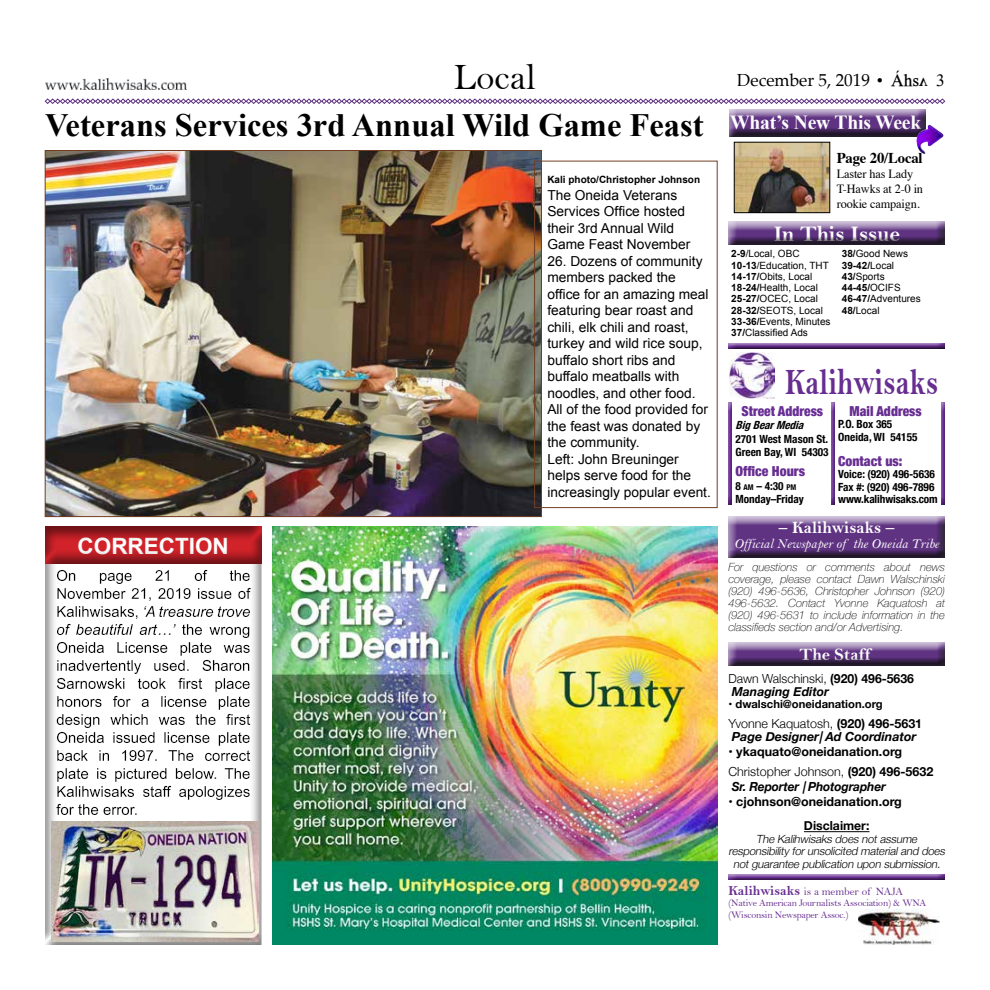
<style>
.page{position:relative;width:990px;height:990px;background:#fff}
.page>*{position:absolute;margin:0;border:0;box-sizing:border-box;transform-origin:0 0}
.t1{font:37.5px "Bell MT Bold";color:#672d91;scale:.78 1}
.t2{font:37.5px "Bell";color:#000}
.t3{font:700 32.5px "Times New Roman";color:#000}
.t4{font:22.5px "Bell MT Bold";color:#fff}
.t5{font:700 22.5px "Arial";color:#fff}
.t6{font:700 20px "Times New Roman";letter-spacing:-.01em;color:#fff}
.t7{font:17.5px "Bell MT Bold";color:#fff}
.t8{font:17.5px "Palatino";color:#000}
.t9{font:700 15px "Times";letter-spacing:-.01em;color:#000}
.t10{font:13.75px/16.5px "Arial";color:#000}
.t11{font:13.75px "Bell MT Italic";color:#fff}
.t12{font:900 condensed 13.75px "Helvetica Neue";color:#672d91}
.t13{font:900 condensed 13.75px "Helvetica Neue";color:#682e95}
.t14{font:900 condensed 13.75px "Helvetica Neue";color:#682e92}
.t15{font:700 12.5px/20px "Helvetica Neue";color:#000}
.t16{font:italic 700 12.5px/12.5px "Helvetica Neue";letter-spacing:-.005em;color:#000}
.t17{font:300 12.5px/12.5px "Helvetica Neue";color:#000}
.t18{font:12.5px/15px "Times";letter-spacing:-.01em;color:#000}
.t19{font:italic 700 12.5px "Helvetica Neue";letter-spacing:-.005em;color:#000;scale:.96 1}
.t20{font:italic 100 11.25px/12px "Helvetica Neue";color:#000;text-align:justify}
.t21{font:700 condensed 11.25px/12.5px "Helvetica Neue";color:#000}
.t22{font:italic 300 11.25px/12.5px "Helvetica Neue";color:#000;text-align:center}
.t23{font:700 11.25px "Helvetica Neue";color:#000}
.t24{font:11.25px "Bell";color:#672d91}
.t25{font:italic 700 condensed 11.25px "Helvetica Neue";color:#000}
.t26{font:10px/11.2px "Arial";color:#000}
.t27{font:10px/11.2px "Bell";letter-spacing:-.02em;color:#672d91}
.t28{font:700 10px "Arial";color:#000}
.s1{font-family:"Oneida"}
.s2{font-weight:700}
.s3{font-size:7.88px}
.s4{font-weight:700;font-style:italic}
.s5{font-weight:300;font-style:normal}
.s6{font-style:normal}
.s7{font-weight:300}
.s8{font-family:"Bell MT Bold";font-size:13.75px}
</style>
<div class="page">
<hr style="left:804px;top:831px;width:65px;height:1px;background:#000">
<div style="left:727px;top:874px;width:219px;height:7px;background:#000;opacity:.75"></div>
<img style="left:858px;top:910px;width:82px;height:35px">
<img style="left:45px;top:79px;width:142px;height:11px">
<img style="left:275px;top:761px;width:442px;height:184px">
<img style="left:45px;top:98px;width:900px;height:663px">
<div style="left:43px;top:529px;width:232px;height:416px;background:#000;opacity:.5"></div>
<div style="left:43px;top:526px;width:231px;height:39px;background:#000;opacity:.5"></div>
<img style="left:47px;top:152px;width:493px;height:363px">
<div style="left:534px;top:161px;width:183px;height:347px;border:1px solid #713e24"></div>
<img style="left:51px;top:822px;width:208px;height:119px">
<h1 class="t2" style="left:454px;top:55px;width:84px">Local</h1>
<p class="t8" style="left:737px;top:66px;width:209px">December 5, 2019 <span class="s1">• Áhs&lt; 3</span></p>
<h3 class="t6" style="left:730px;top:109px;width:193px">What’s New This Week</h3>
<p class="t9" style="left:837px;top:143px;width:88px">Page 20/Local</p>
<p class="t18" style="left:837px;top:165px;width:88px">Laster has Lady<br>T-Hawks at 2-0 in rookie campaign.</p>
<h2 class="t3" style="left:45px;top:102px;width:660px">Veterans Services 3rd Annual Wild Game Feast</h2>
<p class="t28" style="left:547px;top:173px;width:154px">Kali photo/Christopher Johnson</p>
<p class="t10" style="left:547px;top:187px;width:144px">The Oneida Veterans<br>Services Office hosted their 3rd Annual Wild<br>Game Feast November</p>
<p class="t10" style="left:547px;top:253px;width:165px">26. Dozens of community members packed the office for an amazing meal featuring bear roast and chili, elk chili and roast, turkey and wild rice soup, buffalo short ribs and buffalo meatballs with noodles, and other food.<br>All of the food provided for the feast was donated by the community.<br>Left: John Breuninger helps serve food for the increasingly popular event.</p>
<h3 class="t4" style="left:774px;top:220px;width:128px">In This Issue</h3>
<p class="t26" style="left:731px;top:248px;width:101px"><span class="s2">2-9</span>/Local, OBC<br><span class="s2">10-13</span>/Education, THT<br><span class="s2">14-17/</span>Obits, Local<br><span class="s2">18-24/</span>Health, Local<br><span class="s2">25-27/</span>OCEC, Local<br><span class="s2">28-32/</span>SEOTS, Local<br><span class="s2">33-36/</span>Events, Minutes<br><span class="s2">37/</span>Classified Ads</p>
<p class="t26" style="left:842px;top:248px;width:80px"><span class="s2">38/</span>Good News<br><span class="s2">39-42/</span>Local<br><span class="s2">43/</span>Sports<br><span class="s2">44-45/</span>OCIFS<br><span class="s2">46-47/</span>Adventures<br><span class="s2">48/</span>Local</p>
<h1 class="t1" style="left:785px;top:359px;width:198px">Kalihwisaks</h1>
<p class="t13" style="left:742px;top:400px;width:83px">Street Address</p>
<p class="t25" style="left:736px;top:416px;width:74px">BigBearMedia</p>
<p class="t21" style="left:736px;top:431px;width:95px;line-height:13.5px">2701 West Mason St.<br>Green Bay, WI 54303</p>
<p class="t12" style="left:850px;top:400px;width:74px">Mail Address</p>
<p class="t21" style="left:838px;top:417px;width:81px">P.O. Box 365<br>Oneida, WI 54155</p>
<p class="t14" style="left:838px;top:450px;width:66px">Contact us:</p>
<p class="t21" style="left:838px;top:467px;width:101px">Voice: (920) 496-5636<br>Fax #: (920) 496-7896 www.kalihwisaks.com</p>
<p class="t12" style="left:736px;top:460px;width:71px">Office Hours</p>
<p class="t21" style="left:736px;top:478px;width:70px;line-height:13.5px">8 <span class="s3">AM</span> – 4:30 <span class="s3">PM<br></span>Monday–Friday</p>
<h3 class="t5" style="left:78px;top:531px;width:153px">CORRECTION</h3>
<p class="t7" style="left:779px;top:517px;width:117px">– Kalihwisaks –</p>
<p class="t11" style="left:734px;top:536px;width:207px">Official Newspaper of the Oneida Tribe</p>
<p class="t20" style="left:728px;top:561px;width:218px">For questions or comments about news coverage, please contact Dawn Walschinski (920) 496-5636, Christopher Johnson (920)<br>496-5632. Contact Yvonne Kaquatosh at (920) 496-5631 to include information in the classifieds section and/or Advertising.</p>
<p class="t7" style="left:800px;top:644px;width:73px">The Staff</p>
<p class="t17" style="left:728px;top:672px;width:187px">Dawn Walschinski, <span class="s2">(920) 496-5636<br></span><span class="s4">Managing Editor</span></p>
<p class="t23" style="left:728px;top:696px;width:156px">• dwalschi@oneidanation.org</p>
<p class="t16" style="left:728px;top:718px;width:195px"><span class="s5">Yvonne Kaquatosh,</span> <span class="s6">(920) 496-5631<br></span>Page Designer| Ad Coordinator</p>
<p class="t15" style="left:728px;top:742px;width:206px">• ykaquato@oneidanation.org<br><span class="s7">Christopher Johnson,</span> (920) 496-5632</p>
<p class="t19" style="left:732px;top:777px;width:162px">Sr. Reporter | Photographer</p>
<p class="t15" style="left:728px;top:792px;width:175px">• cjohnson@oneidanation.org</p>
<p class="t15" style="left:804px;top:816px;width:67px">Disclaimer:</p>
<p class="t22" style="left:728px;top:832px;width:221px">The Kalihwisaksdoesnotassume responsibilityforunsolicited materialand does notguarantee publication upon submission.</p>
<p class="t24" style="left:728px;top:885px;width:176px"><span class="s8">Kalihwisaks</span> is a member of NAJA</p>
<p class="t27" style="left:728px;top:897px;width:199px">(Native American Journalists Association) &amp; WNA (Wisconsin Newspaper Assoc.)</p>
</div>
